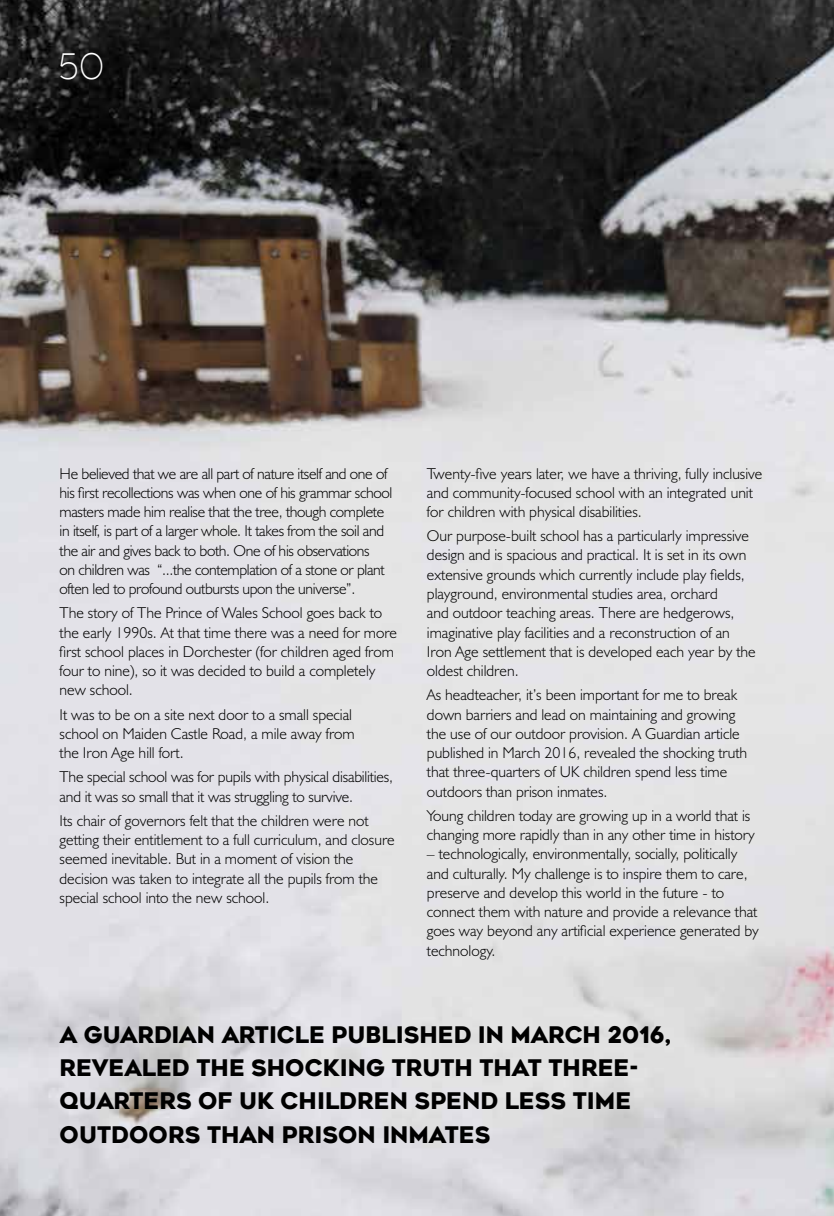
<style>
.page{position:relative;width:834px;height:1216px;background:#fff}
.page>*{position:absolute;margin:0;border:0;box-sizing:border-box;transform-origin:0 0}
.t1{font:200 35px "Geometos Neue";color:#fff}
.t2{font:800 22.75px/33.2px "Geometos Neue";color:#000}
.t3{font:300 15.75px/19.2px "Humanist 521 BT";color:#000}
.t4{font:300 15.75px/19.2px "Humanist 521 BT";letter-spacing:-.02em;color:#000}
</style>
<div class="page">
<img style="left:0;top:0;width:833px;height:1215px">
<h1 class="t1" style="left:58px;top:46px;width:47px">50</h1>
<p class="t4" style="left:60px;top:463px;width:334px">He believed that we are all part of nature itself and one of his first recollections was when one of his grammar school masters made him realise that the tree, though complete in itself, is part of a larger whole. It takes from the soil and the air and gives back to both. One of his observations<br>on children was “...the contemplation of a stone or plant often led to profound outbursts upon the universe”.</p>
<p class="t3" style="left:60px;top:603px;width:339px">The story of The Prince of Wales School goes back to the early 1990s. At that time there was a need for more first school places in Dorchester (for children aged from four to nine), so it was decided to build a completely new school.</p>
<p class="t3" style="left:60px;top:704px;width:297px">It was to be on a site next door to a small special school on Maiden Castle Road, a mile away from the Iron Age hill fort.</p>
<p class="t3" style="left:60px;top:767px;width:335px">The special school was for pupils with physical disabilities, and it was so small that it was struggling to survive.</p>
<p class="t3" style="left:60px;top:810px;width:337px">Its chair of governors felt that the children were not getting their entitlement to a full curriculum, and closure seemed inevitable. But in a moment of vision the decision was taken to integrate all the pupils from the special school into the new school.</p>
<p class="t3" style="left:427px;top:463px;width:337px">Twenty-five years later, we have a thriving, fully inclusive and community-focused school with an integrated unit for children with physical disabilities.</p>
<p class="t3" style="left:427px;top:526px;width:330px">Our purpose-built school has a particularly impressive design and is spacious and practical. It is set in its own extensive grounds which currently include play fields, playground, environmental studies area, orchard<br>and outdoor teaching areas. There are hedgerows, imaginative play facilities and a reconstruction of an Iron Age settlement that is developed each year by the oldest children.</p>
<p class="t3" style="left:427px;top:685px;width:322px">As headteacher, it’s been important for me to break down barriers and lead on maintaining and growing the use of our outdoor provision. A Guardian article published in March 2016, revealed the shocking truth that three-quarters of UK children spend less time outdoors than prison inmates.</p>
<p class="t3" style="left:427px;top:805px;width:329px">Young children today are growing up in a world that is changing more rapidly than in any other time in history</p>
<p class="t3" style="left:427px;top:844px;width:333px">– technologically, environmentally, socially, politically and culturally. My challenge is to inspire them to care, preserve and develop this world in the future - to connect them with nature and provide a relevance that goes way beyond any artificial experience generated by technology.</p>
<h2 class="t2" style="left:60px;top:1019px;width:612px">A GUARDIAN ARTICLE PUBLISHED IN MARCH 2016, REVEALED THE SHOCKING TRUTH THAT THREE-QUARTERS OF UK CHILDREN SPEND LESS TIME OUTDOORS THAN PRISON INMATES</h2>
</div>
